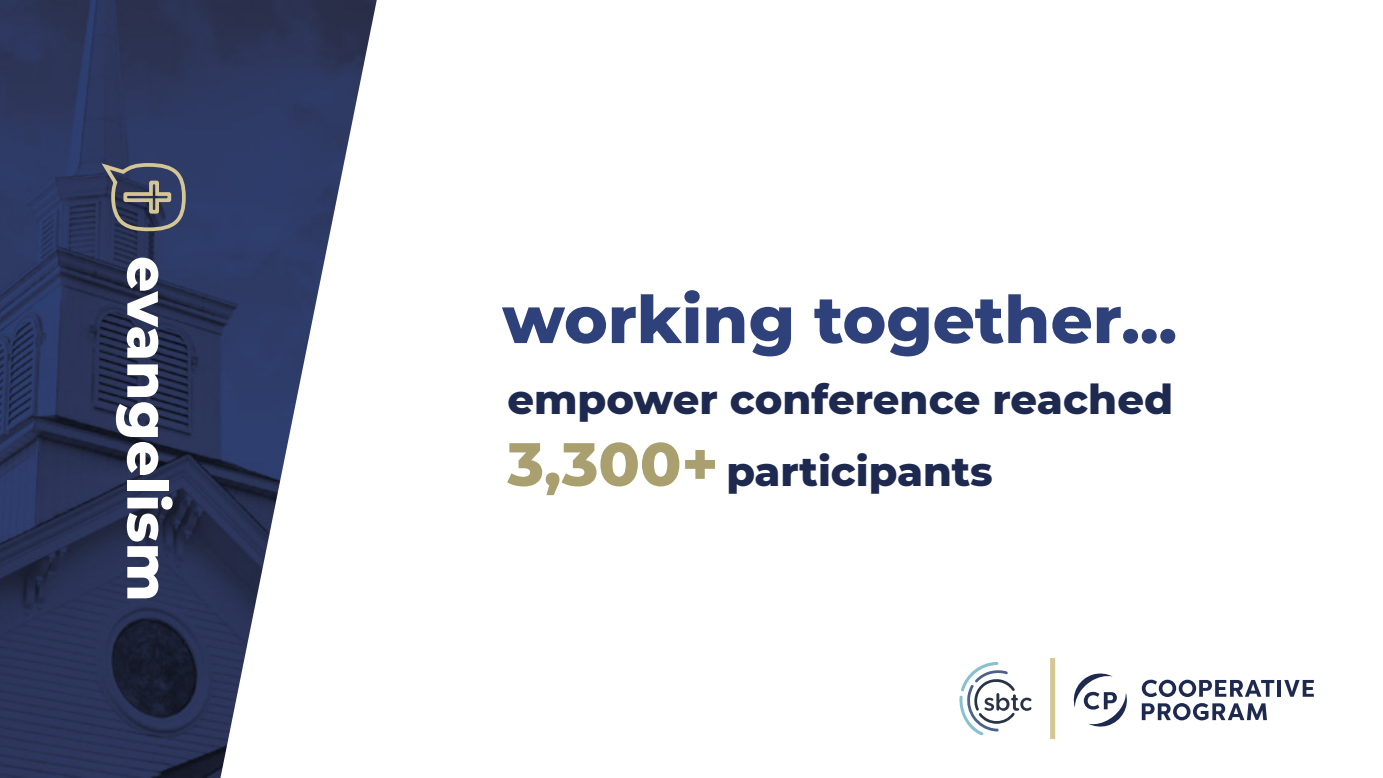
<style>
.page{position:relative;width:1383px;height:778px;background:#fff}
.page>*{position:absolute;margin:0;border:0;box-sizing:border-box;transform-origin:0 0}
.t1{font:800 65.7px "Montserrat";color:#2e417b}
.t2{font:800 60.6px "Montserrat";color:#aa9f6e}
.t3{font:800 56.4px "Montserrat";color:#fff}
.t4{font:800 41.7px "Montserrat";color:#1e2950}
.t5{font:800 41.4px "Montserrat";color:#1e2950}
</style>
<div class="page">
<svg style="left:959px;top:662px;width:72px;height:73px"></svg>
<svg style="left:1073px;top:673px;width:54px;height:54px"></svg>
<hr style="left:1277px;top:680px;width:4px;height:16px;background:#1e2950">
<svg style="left:1284px;top:680px;width:29px;height:16px"></svg>
<svg style="left:1141px;top:679px;width:133px;height:18px"></svg>
<svg style="left:1141px;top:703px;width:125px;height:17px"></svg>
<div style="left:1050px;top:658px;width:5px;height:81px;background:#d5c695"></div>
<img style="left:0;top:0;width:377px;height:778px">
<svg style="left:97px;top:160px;width:91px;height:73px;background:#505568"></svg>
<h3 class="t3" style="left:189px;top:256px;width:347px;rotate:90deg">evangelism</h3>
<h1 class="t1" style="left:502px;top:271px;width:676px">working together...</h1>
<p class="t4" style="left:507px;top:369px;width:667px">empower conference reached</p>
<p class="t5" style="left:726px;top:440px;width:268px">participants</p>
<h2 class="t2" style="left:507px;top:419px;width:212px">3,300+</h2>
</div>
